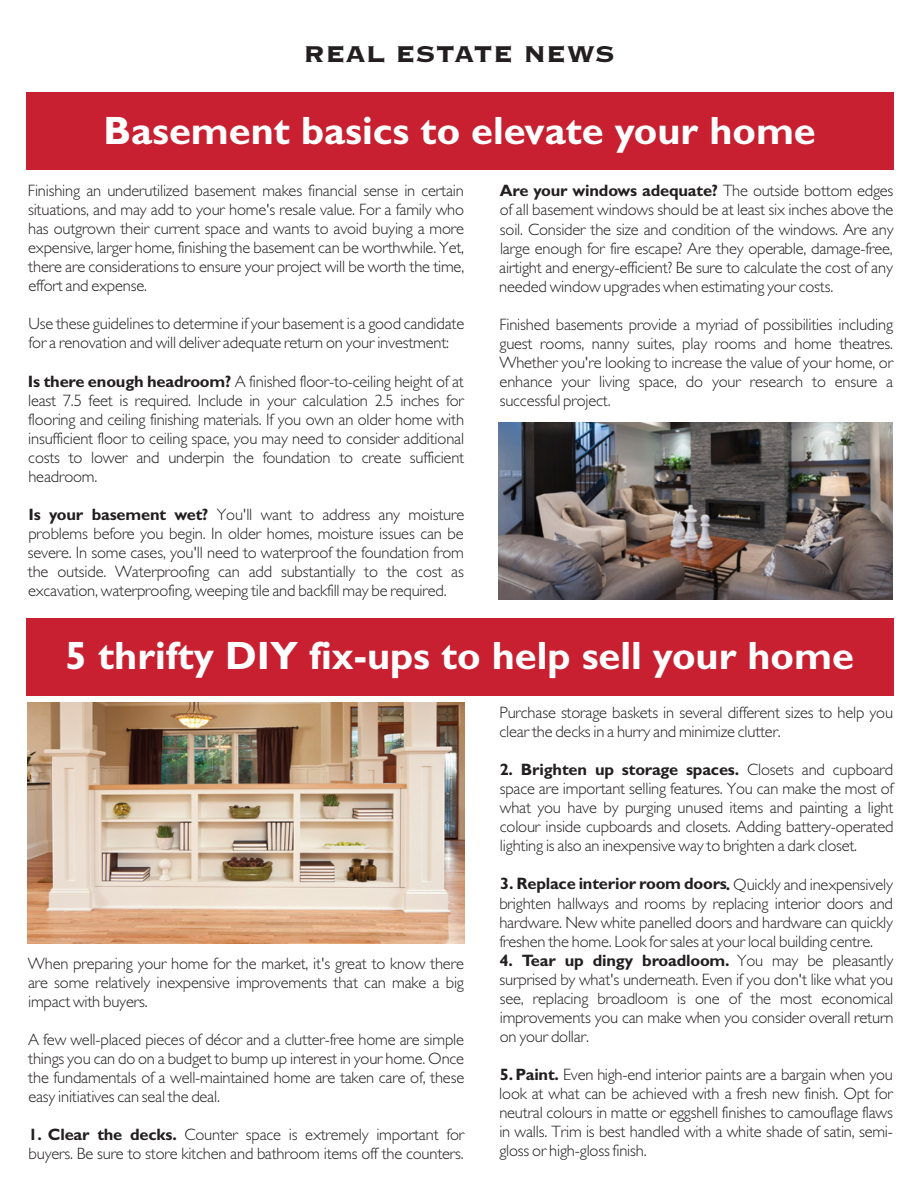
<style>
.page{position:relative;width:918px;height:1188px;background:#fff}
.page>*{position:absolute;margin:0;border:0;box-sizing:border-box;transform-origin:0 0}
.t1{font:700 39.6px "Gill Sans";color:#fff}
.t2{font:800 30px "Copperplate Gothic BT";color:#231f20}
.t3{font:300 16.5px/19px "Gill Sans";letter-spacing:-.01em;color:#231f20;text-align:justify}
.s1{font-weight:700}
</style>
<div class="page">
<div style="left:27px;top:93px;width:867px;height:77px;background:#c82031"></div>
<div style="left:27px;top:618px;width:867px;height:77px;background:#c82031"></div>
<img style="left:498px;top:423px;width:395px;height:177px">
<img style="left:28px;top:702px;width:437px;height:241px">
<p class="t2" style="left:304px;top:38px;width:313px">REAL ESTATE NEWS</p>
<p class="t1" style="left:103px;top:107px;width:714px">Basement basics to elevate your home</p>
<p class="t3" style="left:28px;top:181px;width:438px">Finishing an underutilized basement makes financial sense in certain situations, and may add to your home's resale value. For a family who has outgrown their current space and wants to avoid buying a more expensive, larger home, finishing the basement can be worthwhile. Yet, there are considerations to ensure your project will be worth the time, effort and expense.</p>
<p class="t3" style="left:28px;top:314px;width:437px">Use these guidelines to determine if your basement is a good candidate for a renovation and will deliver adequate return on your investment:</p>
<p class="t3" style="left:28px;top:372px;width:438px"><span class="s1">Is there enough headroom?</span> A finished floor-to-ceiling height of at least 7.5 feet is required. Include in your calculation 2.5 inches for flooring and ceiling finishing materials. If you own an older home with insufficient floor to ceiling space, you may need to consider additional costs to lower and underpin the foundation to create sufficient headroom.</p>
<p class="t3" style="left:28px;top:505px;width:438px"><span class="s1">Is your basement wet?</span> You'll want to address any moisture problems before you begin. In older homes, moisture issues can be severe. In some cases, you'll need to waterproof the foundation from the outside. Waterproofing can add substantially to the cost as excavation, waterproofing, weeping tile and backfill may be required.</p>
<p class="t3" style="left:499px;top:182px;width:396px"><span class="s1">Are your windows adequate?</span> The outside bottom edges of all basement windows should be at least six inches above the soil. Consider the size and condition of the windows. Are any large enough for fire escape? Are they operable, damage-free, airtight and energy-efficient? Be sure to calculate the cost of any needed window upgrades when estimating your costs.</p>
<p class="t3" style="left:499px;top:315px;width:395px">Finished basements provide a myriad of possibilities including guest rooms, nanny suites, play rooms and home theatres.<br>Whether you're looking to increase the value of your home, or enhance your living space, do your research to ensure a successful project.</p>
<p class="t1" style="left:65px;top:632px;width:790px">5 thrifty DIY fix-ups to help sell your home</p>
<p class="t3" style="left:28px;top:954px;width:438px">When preparing your home for the market, it's great to know there are some relatively inexpensive improvements that can make a big impact with buyers.</p>
<p class="t3" style="left:28px;top:1030px;width:438px">A few well-placed pieces of décor and a clutter-free home are simple things you can do on a budget to bump up interest in your home. Once the fundamentals of a well-maintained home are taken care of, these easy initiatives can seal the deal.</p>
<p class="t3" style="left:28px;top:1125px;width:437px"><span class="s1">1. Clear the decks.</span> Counter space is extremely important for buyers. Be sure to store kitchen and bathroom items off the counters.</p>
<p class="t3" style="left:499px;top:703px;width:395px">Purchase storage baskets in several different sizes to help you clear the decks in a hurry and minimize clutter.</p>
<p class="t3" style="left:500px;top:760px;width:395px"><span class="s1">2. Brighten up storage spaces.</span> Closets and cupboard space are important selling features. You can make the most of what you have by purging unused items and painting a light colour inside cupboards and closets. Adding battery-operated lighting is also an inexpensive way to brighten a dark closet.</p>
<p class="t3" style="left:499px;top:875px;width:395px"><span class="s1">3. Replace interior room doors.</span> Quickly and inexpensively brighten hallways and rooms by replacing interior doors and hardware. New white panelled doors and hardware can quickly freshen the home. Look for sales at your local building centre.</p>
<p class="t3" style="left:500px;top:951px;width:395px"><span class="s1">4. Tear up dingy broadloom.</span> You may be pleasantly surprised by what's underneath. Even if you don't like what you see, replacing broadloom is one of the most economical improvements you can make when you consider overall return on your dollar.</p>
<p class="t3" style="left:499px;top:1065px;width:395px"><span class="s1">5.Paint.</span> Even high-end interior paints are a bargain when you look at what can be achieved with a fresh new finish. Opt for neutral colours in matte or eggshell finishes to camouflage flaws in walls. Trim is best handled with a white shade of satin, semi&shy;gloss or high-gloss finish.</p>
</div>
